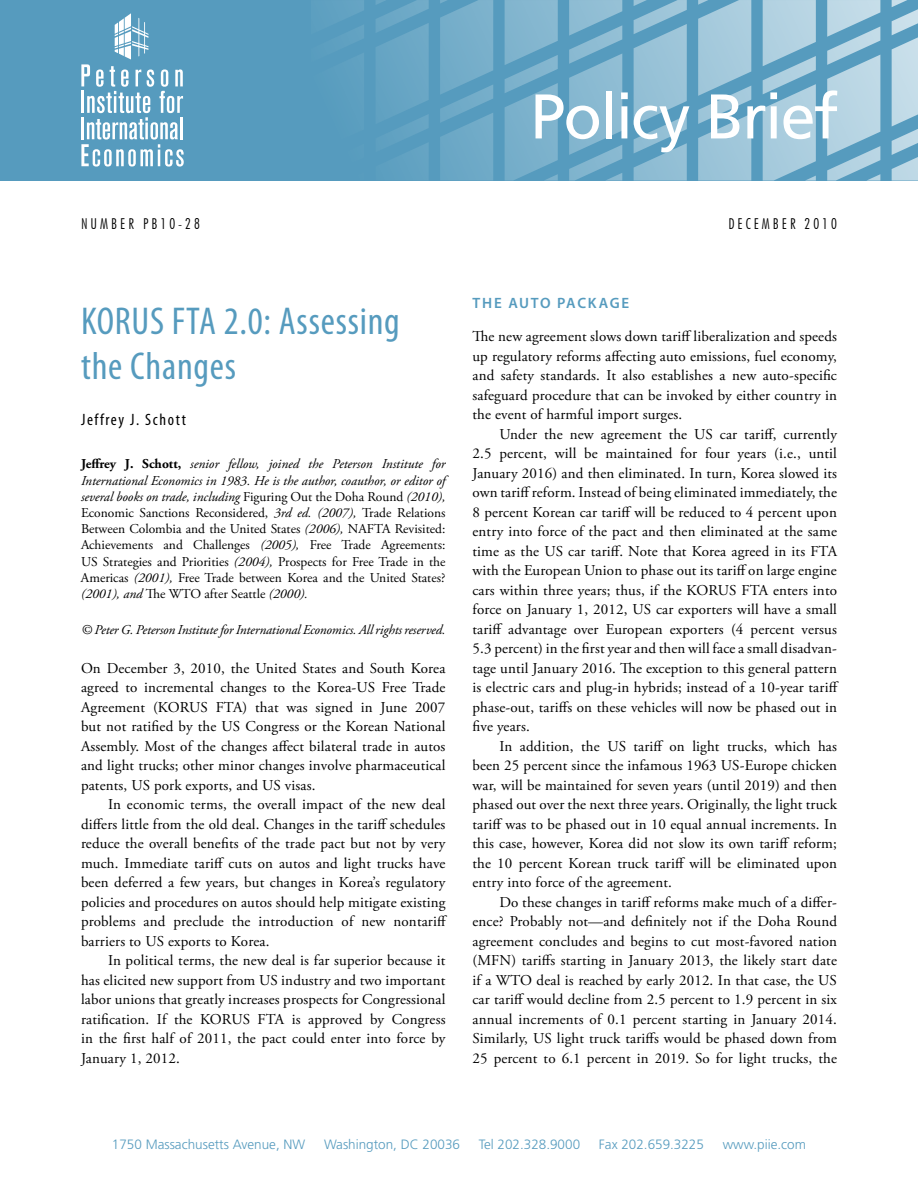
<style>
.page{position:relative;width:918px;height:1188px;background:#fff}
.page>*{position:absolute;margin:0;border:0;box-sizing:border-box;transform-origin:0 0}
.t1{font:63px "Frutiger";letter-spacing:-.03em;color:#fff}
.t2{font:condensed 39px/45px "Myriad Pro";letter-spacing:.02em;color:#569bbe}
.t3{font:condensed 16.5px "Myriad Pro";letter-spacing:.1em;color:#000}
.t4{font:15px/19.5px "Adobe Garamond Pro";letter-spacing:.01em;color:#000;text-align:justify}
.t5{font:300 condensed 15px "Futura BT";letter-spacing:.2em;color:#000}
.t6{font:600 15px "Myriad Pro";letter-spacing:.12em;color:#569bbe}
.t7{font:13.5px/16.2px "Adobe Garamond Pro";color:#000;text-align:justify}
.t8{font:300 13.5px "Frutiger";color:#569bbe}
.t9{font:italic 13.5px "Adobe Garamond Pro";letter-spacing:-.01em;color:#000}
.s1{font-weight:700}
.s2{font-style:italic}
</style>
<div class="page">
<div style="left:0;top:0;width:918px;height:181px;background:#569bbe"></div>
<svg style="left:332px;top:0;width:586px;height:181px"></svg>
<svg style="left:81px;top:13px;width:103px;height:154px"></svg>
<h1 class="t1" style="left:530px;top:80px;width:309px">Policy Brief</h1>
<p class="t5" style="left:81px;top:214px;width:120px">NUMBER PB 10-28</p>
<p class="t5" style="left:728px;top:214px;width:110px">DECEMBER 2010</p>
<h2 class="t2" style="left:81px;top:299px;width:320px">KORUS FTA 2.0: Assessing the Changes</h2>
<p class="t3" style="left:81px;top:411px;width:106px">Jeffrey J. Schott</p>
<p class="t7" style="left:81px;top:457px;width:366px"><span class="s1">Jeffrey J. Schott,</span> <span class="s2">senior fellow, joined the Peterson Institute for International Economics in 1983. He is the author, coauthor, or editor of several books on trade, including</span> Figuring Out the Doha Round <span class="s2">(2010), </span>Economic Sanctions Reconsidered, <span class="s2">3rd ed. (2007),</span> Trade Relations Between Colombia and the United States <span class="s2">(2006),</span> NAFTA Revisited:<br>Achievements and Challenges <span class="s2">(2005),</span> Free Trade Agreements:<br>US Strategies and Priorities <span class="s2">(2004),</span> Prospects for Free Trade in the Americas <span class="s2">(2001),</span> Free Trade between Korea and the United States? <span class="s2">(2001), and</span> The WTO after Seattle <span class="s2">(2000).</span></p>
<p class="t9" style="left:81px;top:621px;width:366px">© Peter G. Peterson Institute for International Economics. All rights reserved.</p>
<p class="t4" style="left:81px;top:659px;width:366px">On December 3, 2010, the United States and South Korea agreed to incremental changes to the Korea-US Free Trade Agreement (KORUS FTA) that was signed in June 2007 but not ratified by the US Congress or the Korean National Assembly. Most of the changes affect bilateral trade in autos and light trucks; other minor changes involve pharmaceutical patents, US pork exports, and US visas.</p>
<p class="t4" style="left:81px;top:795px;width:368px;text-indent:27px">In economic terms, the overall impact of the new deal differs little from the old deal. Changes in the tariff schedules reduce the overall benefits of the trade pact but not by very much. Immediate tariff cuts on autos and light trucks have been deferred a few years, but changes in Korea’s regulatory policies and procedures on autos should help mitigate existing problems and preclude the introduction of new nontariff barriers to US exports to Korea.</p>
<p class="t4" style="left:81px;top:951px;width:366px;text-indent:27px">In political terms, the new deal is far superior because it has elicited new support from US industry and two important labor unions that greatly increases prospects for Congressional ratification. If the KORUS FTA is approved by Congress in the first half of 2011, the pact could enter into force by January 1, 2012.</p>
<p class="t6" style="left:473px;top:294px;width:158px">THE AUTO PACKAGE</p>
<p class="t4" style="left:472px;top:327px;width:366px">The new agreement slows down tariff liberalization and speeds up regulatory reforms affecting auto emissions, fuel economy, and safety standards. It also establishes a new auto-specific safeguard procedure that can be invoked by either country in the event of harmful import surges.</p>
<p class="t4" style="left:472px;top:425px;width:368px;text-indent:27px">Under the new agreement the US car tariff, currently 2.5 percent, will be maintained for four years (i.e., until January 2016) and then eliminated. In turn, Korea slowed its own tariff reform. Instead of being eliminated immediately, the 8 percent Korean car tariff will be reduced to 4 percent upon entry into force of the pact and then eliminated at the same time as the US car tariff. Note that Korea agreed in its FTA with the European Union to phase out its tariff on large engine cars within three years; thus, if the KORUS FTA enters into force on January 1, 2012, US car exporters will have a small tariff advantage over European exporters (4 percent versus 5.3 percent) in the first year and then will face a small disadvan&shy;tage until January 2016. The exception to this general pattern is electric cars and plug-in hybrids; instead of a 10-year tariff phase-out, tariffs on these vehicles will now be phased out in five years.</p>
<p class="t4" style="left:472px;top:737px;width:366px;text-indent:27px">In addition, the US tariff on light trucks, which has been 25 percent since the infamous 1963 US-Europe chicken war, will be maintained for seven years (until 2019) and then phased out over the next three years. Originally, the light truck tariff was to be phased out in 10 equal annual increments. In this case, however, Korea did not slow its own tariff reform; the 10 percent Korean truck tariff will be eliminated upon entry into force of the agreement.</p>
<p class="t4" style="left:472px;top:893px;width:366px;text-indent:27px">Do these changes in tariff reforms make much of a differ&shy;ence? Probably not—and definitely not if the Doha Round agreement concludes and begins to cut most-favored nation (MFN) tariffs starting in January 2013, the likely start date if a WTO deal is reached by early 2012. In that case, the US car tariff would decline from 2.5 percent to 1.9 percent in six annual increments of 0.1 percent starting in January 2014.<br>Similarly, US light truck tariffs would be phased down from 25 percent to 6.1 percent in 2019. So for light trucks, the</p>
<p class="t8" style="left:112px;top:1136px;width:195px">1750 Massachusetts Avenue, NW</p>
<p class="t8" style="left:324px;top:1136px;width:138px">Washington, DC 20036</p>
<p class="t8" style="left:479px;top:1136px;width:103px">Tel 202.328.9000</p>
<p class="t8" style="left:599px;top:1136px;width:107px">Fax 202.659.3225</p>
<p class="t8" style="left:723px;top:1136px;width:85px">www.piie.com</p>
</div>
